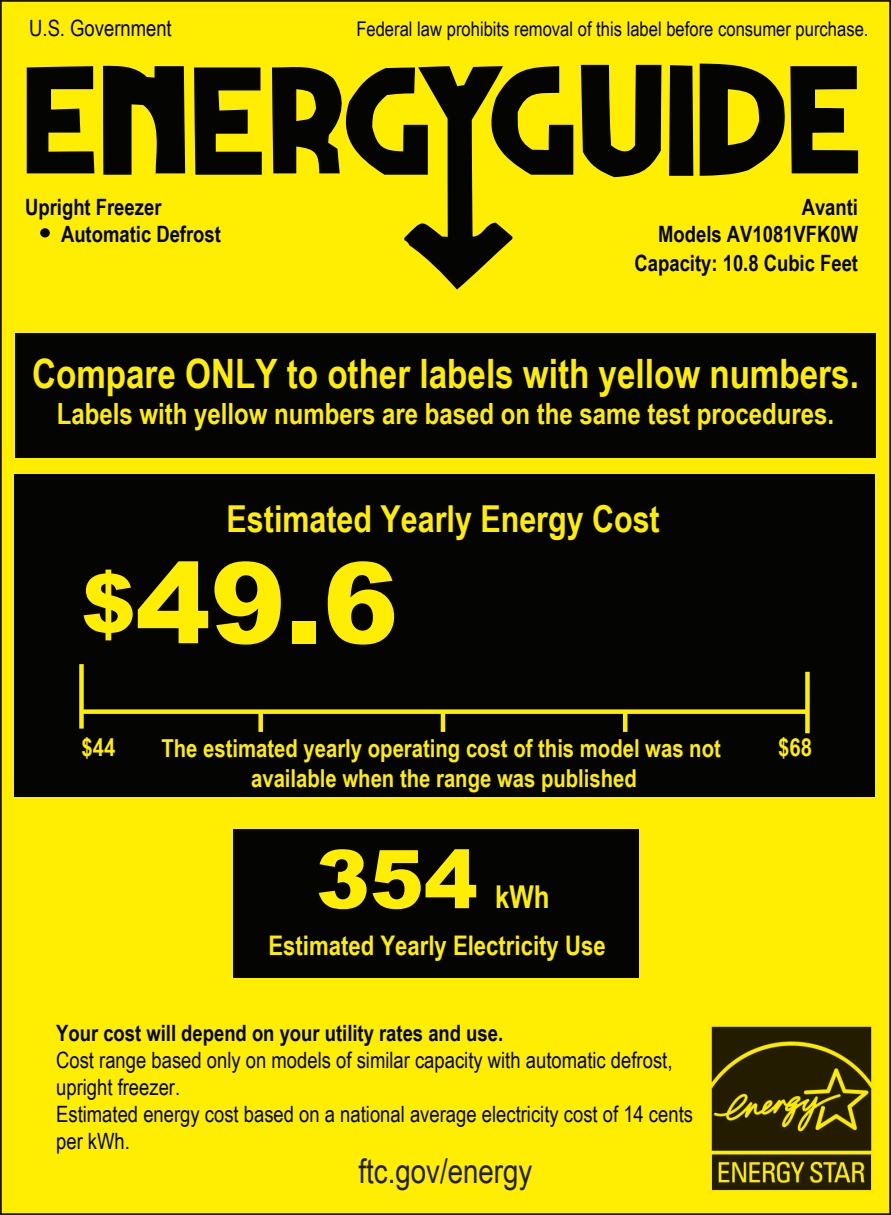
<style>
.page{position:relative;width:891px;height:1215px;background:#ffee01}
.page>*{position:absolute;margin:0;border:0;box-sizing:border-box;transform-origin:0 0}
.t1{font:900 112.5px "Arial";color:#ffee01}
.t2{font:900 81px "Arial";color:#ffee01}
.t3{font:700 40.5px "Arial Narrow";color:#ffee01}
.t4{font:700 37.12px "Arial Narrow";color:#ffee01}
.t5{font:33.75px "Arial Narrow";color:#231f20}
.t6{font:700 31.5px "Arial Narrow";color:#ffee01}
.t7{font:700 29.25px "Arial Narrow";color:#ffee01}
.t8{font:700 27px "Arial Narrow";color:#ffee01}
.t9{font:700 24.75px/29.7px "Arial Narrow";color:#ffee01;text-align:center}
.t10{font:22.5px/27px "Arial Narrow";color:#040503}
.t11{font:700 22.5px/27px "Arial Narrow";color:#040503}
.t12{font:20.25px "Arial Narrow";color:#040503}
.s1{font-size:81px}
</style>
<div class="page">
<div style="left:234px;top:829px;width:405px;height:149px;background:#040503"></div>
<div style="left:14px;top:475px;width:860px;height:322px;background:#040503"></div>
<div style="left:805px;top:672px;width:5px;height:61px;background:#ffee01"></div>
<div style="left:81px;top:709px;width:726px;height:5px;background:#ffee01"></div>
<hr style="left:441px;top:712px;width:4px;height:20px;background:#ffee01">
<div style="left:79px;top:664px;width:5px;height:65px;background:#ffee01"></div>
<hr style="left:623px;top:712px;width:4px;height:20px;background:#ffee01">
<div style="left:258px;top:712px;width:5px;height:20px;background:#ffee01"></div>
<div style="left:16px;top:334px;width:860px;height:124px;background:#040503"></div>
<div style="left:40px;top:228px;width:10px;height:9px;background:#040503;border-radius:50%"></div>
<svg style="left:581px;top:65px;width:80px;height:112px;background:#565102"></svg>
<svg style="left:669px;top:65px;width:24px;height:111px;background:#0d0d02"></svg>
<svg style="left:103px;top:65px;width:82px;height:110px;background:#3b3802"></svg>
<svg style="left:194px;top:67px;width:68px;height:108px;background:#4e4a02"></svg>
<svg style="left:27px;top:66px;width:67px;height:107px;background:#4e4902"></svg>
<svg style="left:272px;top:63px;width:301px;height:227px;background:#a59a01"></svg>
<svg style="left:700px;top:64px;width:158px;height:112px;background:#575202"></svg>
<img style="left:708px;top:1023px;width:166px;height:170px">
<p class="t10" style="left:29px;top:14px;width:144px">U.S. Government</p>
<p class="t12" style="left:356px;top:14px;width:514px">Federal law prohibits removal of this label before consumer purchase.</p>
<p class="t11" style="left:61px;top:192px;width:161px;text-indent:-36px">Upright Freezer<br>Automatic Defrost</p>
<p class="t11" style="left:658px;top:192px;width:201px;text-align:right">Avanti<br>Models AV1081VFK0W</p>
<p class="t11" style="left:635px;top:248px;width:225px">Capacity: 10.8 Cubic Feet</p>
<h3 class="t3" style="left:32px;top:343px;width:828px">Compare ONLY to other labels with yellow numbers.</h3>
<h3 class="t7" style="left:57px;top:392px;width:779px">Labels with yellow numbers are based on the same test procedures.</h3>
<h3 class="t4" style="left:227px;top:490px;width:435px">Estimated Yearly Energy Cost</h3>
<h1 class="t1" style="left:81px;top:521px;width:318px"><span class="s1">$</span>49.6</h1>
<p class="t9" style="left:81px;top:731px;width:35px">$44</p>
<p class="t9" style="left:778px;top:731px;width:35px">$68</p>
<p class="t9" style="left:161px;top:733px;width:561px">The estimated yearly operating cost of this model was not available when the range was published</p>
<h2 class="t2" style="left:316px;top:820px;width:164px">354</h2>
<h3 class="t6" style="left:495px;top:873px;width:56px">kWh</h3>
<p class="t8" style="left:268px;top:925px;width:339px">Estimated Yearly Electricity Use</p>
<p class="t11" style="left:56px;top:1019px;width:449px">Your cost will depend on your utility rates and use.</p>
<p class="t10" style="left:56px;top:1046px;width:638px">Cost range based only on models of similar capacity with automatic defrost, upright freezer.<br>Estimated energy cost based on a national average electricity cost of 14 cents per kWh.</p>
<h3 class="t5" style="left:359px;top:1146px;width:175px">ftc.gov/energy</h3>
</div>
